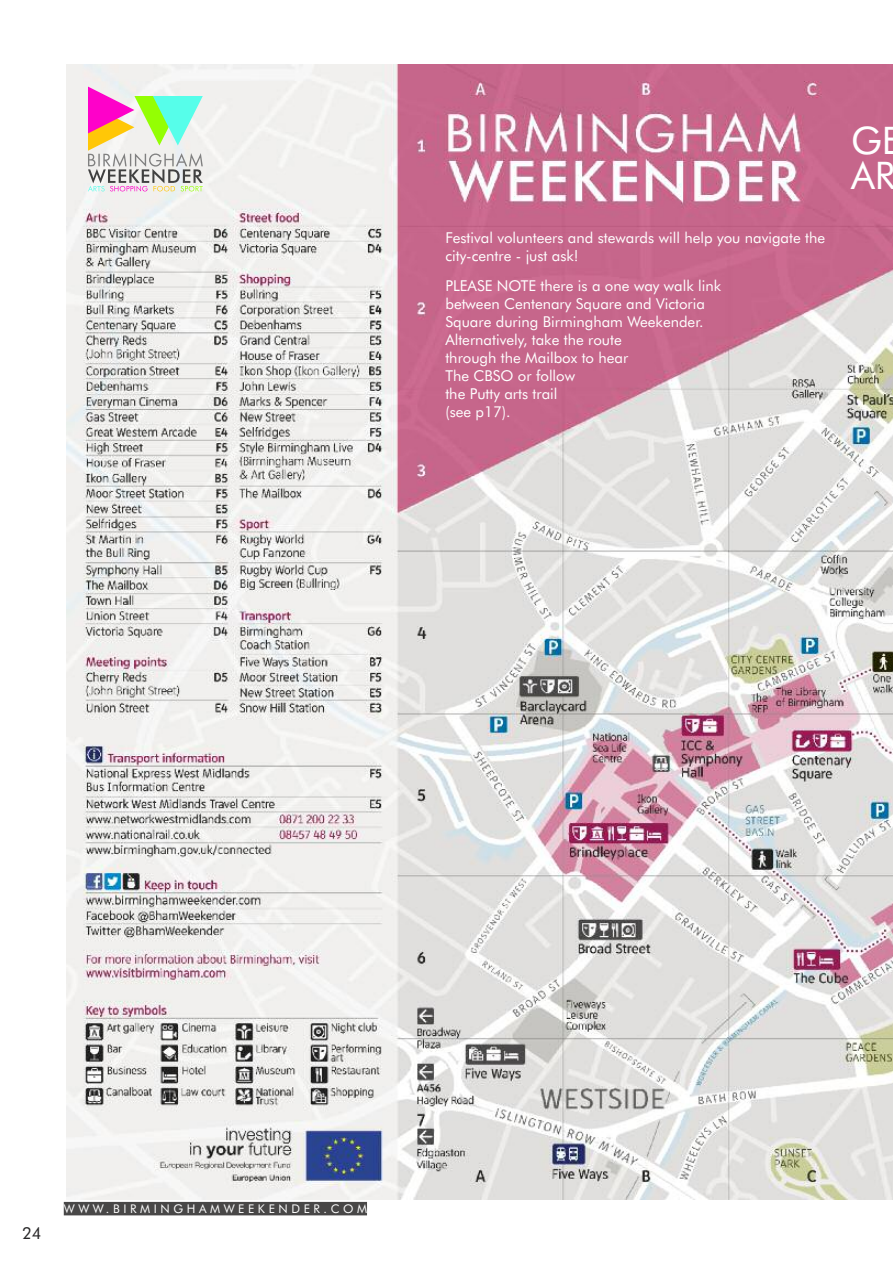
<style>
.page{position:relative;width:893px;height:1263px;background:#fff}
.page>*{position:absolute;margin:0;border:0;box-sizing:border-box;transform-origin:0 0}
.t1{font:38.1px/34.5px "Futura BT";color:#fff}
.t2{font:16.5px "Futura BT";color:#272627}
.t3{font:15px/18px "Futura BT";color:#fff}
.t4{font:12px "Futura BT";letter-spacing:.3em;color:#fff}
</style>
<div class="page">
<img style="left:66px;top:65px;width:827px;height:1134px">
<div style="left:64px;top:1202px;width:303px;height:13px;background:#484747"></div>
<svg style="left:88px;top:87px;width:115px;height:104px;background:#cfccc1"></svg>
<p class="t3" style="left:445px;top:230px;width:381px">Festival volunteers and stewards will help you navigate the city-centre - just ask!</p>
<p class="t3" style="left:445px;top:278px;width:277px">PLEASE NOTE there is a one way walk link between Centenary Square and Victoria<br>Square during Birmingham Weekender.<br>Alternatively, take the route<br>through the Mailbox to hear<br>The CBSO or follow<br>the Putty arts trail<br>(see p17).</p>
<h1 class="t1" style="left:851px;top:127px;width:52px">GE<br>AR</h1>
<p class="t2" style="left:22px;top:1226px;width:21px">24</p>
<p class="t4" style="left:64px;top:1203px;width:305px">WWW.BIRMINGHAMWEEKENDER.COM</p>
</div>
